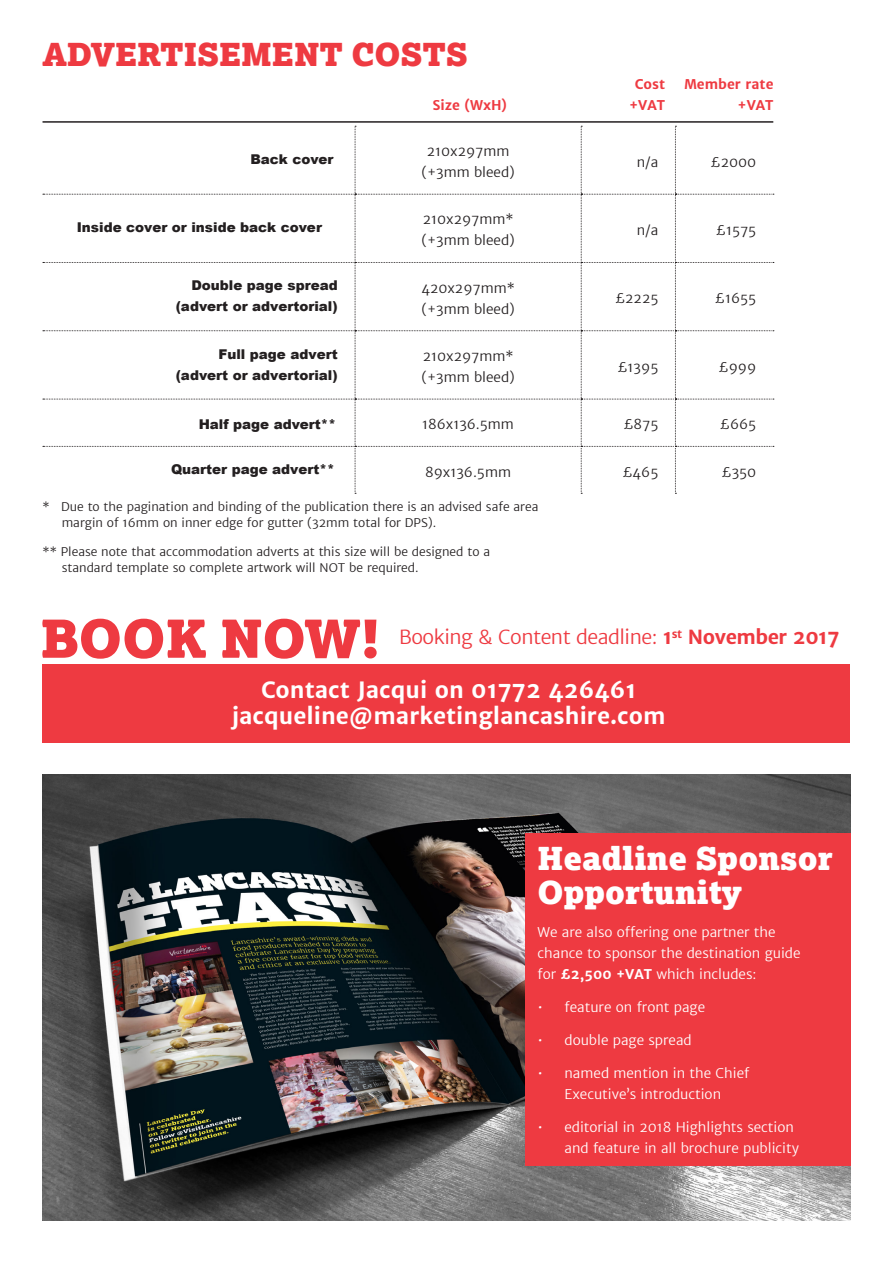
<style>
.page{position:relative;width:893px;height:1263px;background:#fff}
.page>*{position:absolute;margin:0;border:0;box-sizing:border-box;transform-origin:0 0}
.t1{font:900 52.35px "Lexia";color:#ee3a41}
.t2{font:900 31.5px/34px "Lexia";color:#fff}
.t3{font:900 31.5px "Lexia";color:#ee3a41}
.body{font:700 22.5px/25.5px "Merriweather Sans";color:#fff;text-align:center}
.body-2{font:300 19.5px "Merriweather Sans";letter-spacing:-.025em;color:#ee3a41}
.body-3{font:300 13.5px/21px "Merriweather Sans";color:#fff}
.body-4{font:300 13.5px/21px "Merriweather Sans";color:#231f20}
.body-5{font:900 13.5px/21px "Arial";color:#231f20;text-align:right}
.body-6{font:700 13.5px/21px "Merriweather Sans";color:#ee3a41;text-align:center}
.body-7{font:300 12px/16.5px "Merriweather Sans";color:#231f20}
.s1{font-weight:700}
</style>
<div class="page">
<img style="left:43px;top:774px;width:807px;height:446px">
<svg style="left:43px;top:126px;width:731px;height:368px"></svg>
<div style="left:525px;top:833px;width:325px;height:333px;background:#ee3a41"></div>
<div style="left:43px;top:664px;width:807px;height:79px;background:#ee3a41"></div>
<hr style="left:43px;top:121px;width:730px;height:2px;background:#231f20">
<p class="t3" style="left:43px;top:34px;width:427px">ADVERTISEMENT COSTS</p>
<p class="body-6" style="left:433px;top:95px;width:76px">Size (WxH)</p>
<p class="body-6" style="left:629px;top:74px;width:37px">Cost +VAT</p>
<p class="body-6" style="left:684px;top:74px;width:90px;text-align:right">Member rate +VAT</p>
<p class="body-5" style="left:250px;top:148px;width:85px">Back cover</p>
<p class="body-4" style="left:421px;top:141px;width:95px;text-align:center">210x297mm (+3mm bleed)</p>
<p class="body-4" style="left:637px;top:151px;width:23px">n/a</p>
<p class="body-4" style="left:710px;top:151px;width:47px">£2000</p>
<p class="body-5" style="left:77px;top:217px;width:247px">Inside cover or inside back cover</p>
<p class="body-4" style="left:421px;top:209px;width:95px">210x297mm* (+3mm bleed)</p>
<p class="body-4" style="left:637px;top:219px;width:23px">n/a</p>
<p class="body-4" style="left:716px;top:219px;width:42px">£1575</p>
<p class="body-5" style="left:176px;top:274px;width:163px">Double page spread (advert or advertorial)</p>
<p class="body-4" style="left:421px;top:277px;width:95px">420x297mm* (+3mm bleed)</p>
<p class="body-4" style="left:615px;top:288px;width:45px">£2225</p>
<p class="body-4" style="left:715px;top:288px;width:43px">£1655</p>
<p class="body-5" style="left:176px;top:343px;width:163px">Full page advert (advert or advertorial)</p>
<p class="body-4" style="left:421px;top:346px;width:95px">210x297mm* (+3mm bleed)</p>
<p class="body-4" style="left:617px;top:356px;width:42px">£1395</p>
<p class="body-4" style="left:718px;top:356px;width:39px">£999</p>
<p class="body-5" style="left:199px;top:414px;width:139px">Half page advert**</p>
<p class="body-4" style="left:422px;top:414px;width:93px">186x136.5mm</p>
<p class="body-4" style="left:623px;top:414px;width:36px">£875</p>
<p class="body-4" style="left:720px;top:414px;width:38px">£665</p>
<p class="body-5" style="left:171px;top:458px;width:165px">Quarter page advert**</p>
<p class="body-4" style="left:425px;top:461px;width:87px">89x136.5mm</p>
<p class="body-4" style="left:622px;top:461px;width:37px">£465</p>
<p class="body-4" style="left:721px;top:461px;width:36px">£350</p>
<p class="body-7" style="left:62px;top:498px;width:478px;text-indent:-19px">* Due to the pagination and binding of the publication there is an advised safe area margin of 16mm on inner edge for gutter (32mm total for DPS).</p>
<p class="body-7" style="left:62px;top:543px;width:430px;text-indent:-19px">** Please note that accommodation adverts at this size will be designed to a standard template so complete artwork will NOT be required.</p>
<p class="t1" style="left:40px;top:604px;width:342px">BOOK NOW!</p>
<p class="body-2" style="left:399px;top:624px;width:442px">Booking &amp; Content deadline: <span class="s1">1</span><sup>st</sup> <span class="s1">November 2017</span></p>
<p class="body" style="left:232px;top:677px;width:435px">Contact Jacqui on 01772 426461 jacqueline@marketinglancashire.com</p>
<p class="t2" style="left:537px;top:840px;width:297px">Headline Sponsor<br>Opportunity</p>
<p class="body-3" style="left:537px;top:922px;width:265px">We are also offering one partner the chance to sponsor the destination guide for <span class="s1">£2,500 +VAT</span> which includes:</p>
<p class="body-3" style="left:537px;top:997px;width:169px">• feature on front page</p>
<p class="body-3" style="left:537px;top:1030px;width:156px">• double page spread</p>
<p class="body-3" style="left:537px;top:1063px;width:213px;text-align:center">• named mention in the Chief<br>Executive’s introduction</p>
<p class="body-3" style="left:564px;top:1117px;width:236px;text-indent:-27px">• editorial in 2018 Highlights section and feature in all brochure publicity</p>
</div>
